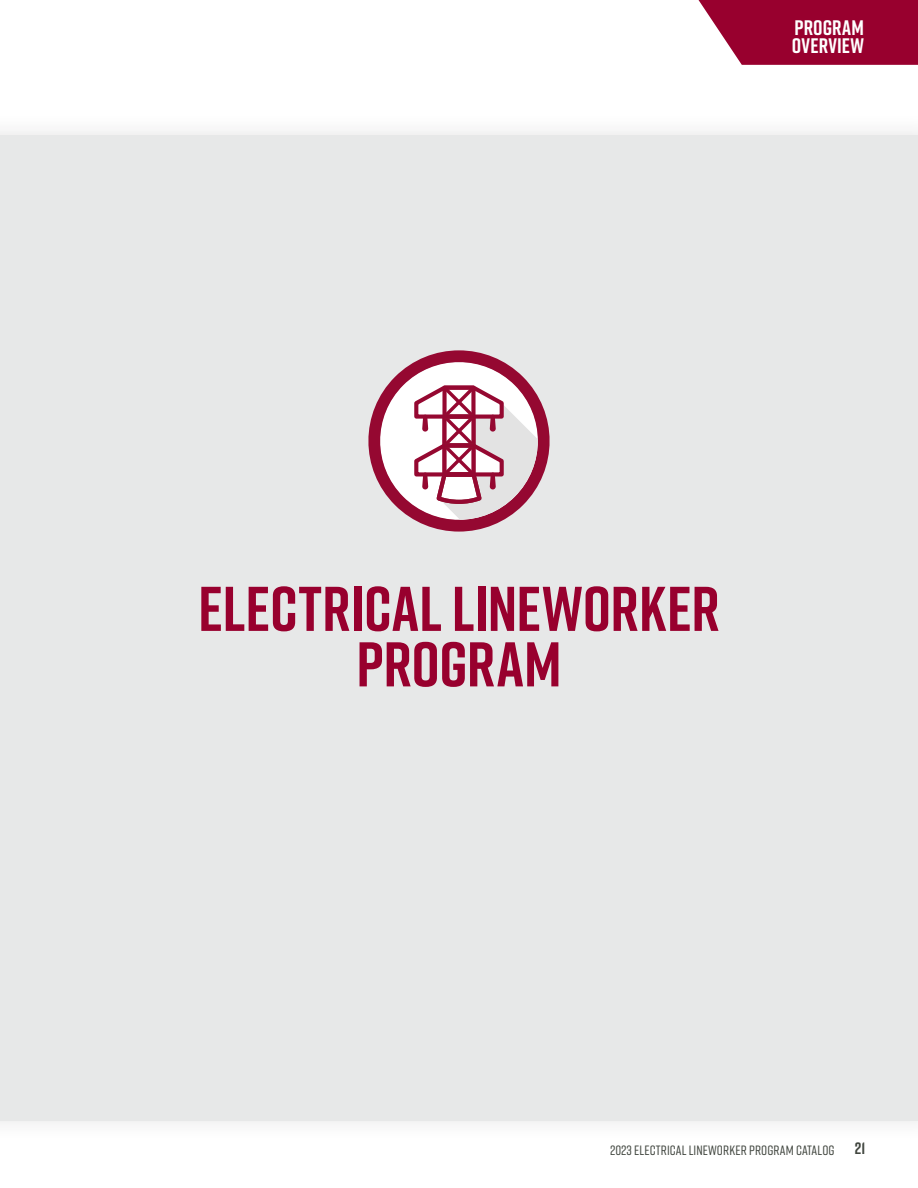
<style>
.page{position:relative;width:918px;height:1188px;background:#fff}
.page>*{position:absolute;margin:0;border:0;box-sizing:border-box;transform-origin:0 0}
.t1{font:700 63px/55.5px "Rift";color:#98002e;text-align:center}
.t2{font:700 21px/18px "Rift";letter-spacing:.01em;color:#fff}
.t3{font:500 13.5px "Rift";letter-spacing:.01em;color:#41463f}
.s1{font-weight:700;font-size:16.5px}
</style>
<div class="page">
<div style="left:0;top:112px;width:918px;height:1031px;background:#fbfbfb"></div>
<svg style="left:698px;top:0;width:220px;height:65px"></svg>
<div style="left:0;top:135px;width:918px;height:985px;background:#e7e8e8"></div>
<svg style="left:368px;top:350px;width:182px;height:182px"></svg>
<h2 class="t2" style="left:792px;top:18px;width:74px">PROGRAM<br>OVERVIEW</h2>
<h1 class="t1" style="left:198px;top:580px;width:523px">ELECTRICAL LINEWORKER<br>PROGRAM</h1>
<p class="t3" style="left:610px;top:1141px;width:257px">2023 ELECTRICAL LINEWORKER PROGRAM CATALOG <span class="s1">21</span></p>
</div>
